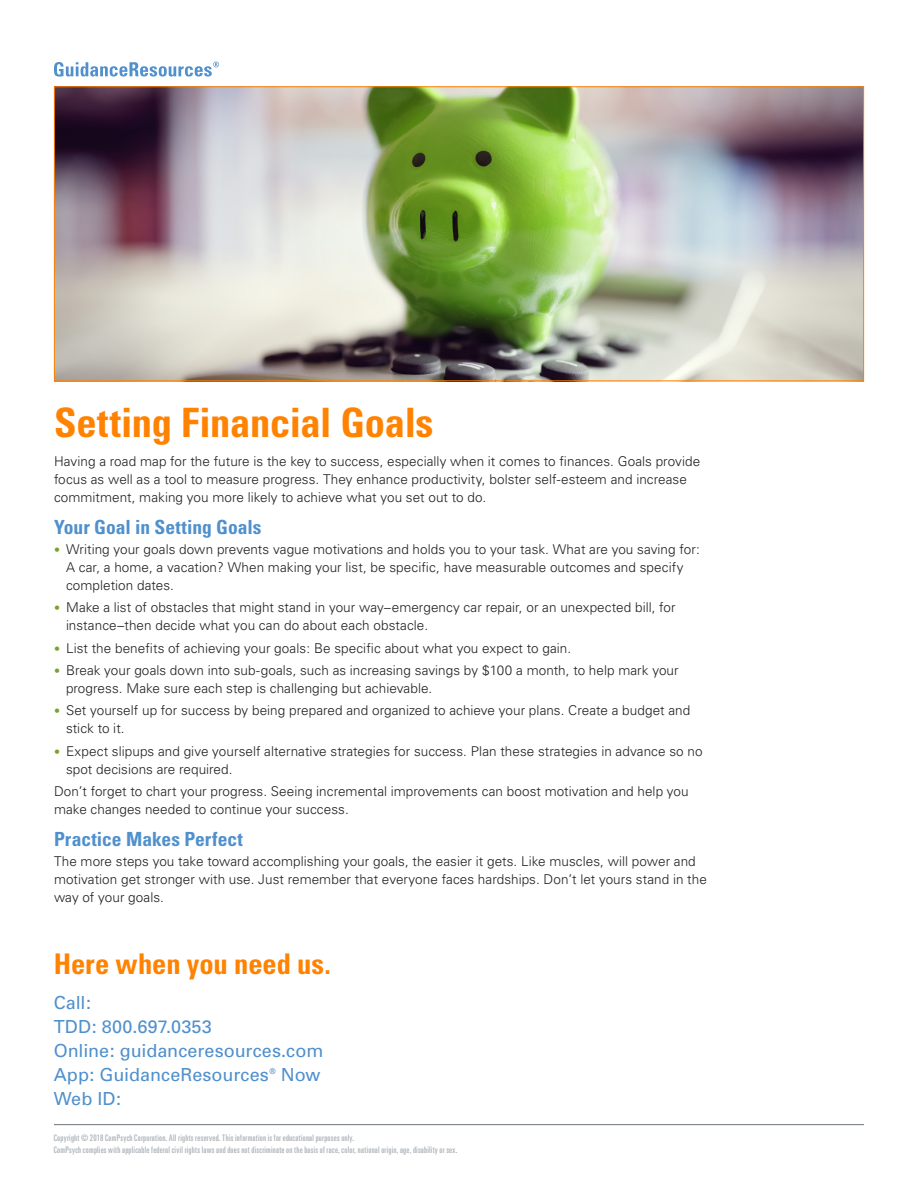
<style>
.page{position:relative;width:918px;height:1188px;background:#fff}
.page>*{position:absolute;margin:0;border:0;box-sizing:border-box;transform-origin:0 0}
.t1{font:700 condensed 40.5px "Univers";letter-spacing:-.005em;color:#ff8200}
.Call_to_action{font:700 condensed 28.5px "Univers";letter-spacing:-.005em;color:#ff8200}
.t2{font:700 condensed 19.5px "Univers";color:#5090cc}
.contact_info{font:18px "Univers";color:#5090cc}
.Body_Copy{font:300 13.5px/18px "Univers";letter-spacing:.005em;color:#231f20}
.Legal{font:ultra-condensed 9px "Univers";letter-spacing:.03em;color:#adb4ba}
.contact_info-2{font:7.8px "Univers";color:#5090cc}
.s1{font-size:12px;color:#78a22d}
</style>
<div class="page">
<img style="left:56px;top:88px;width:806px;height:291px">
<hr style="left:54px;top:1124px;width:810px;height:1px;background:#6a747b">
<svg style="left:54px;top:62px;width:165px;height:15px"></svg>
<p class="t1" style="left:54px;top:398px;width:381px">Setting Financial Goals</p>
<p class="Body_Copy" style="left:54px;top:452px;width:648px">Having a road map for the future is the key to success, especially when it comes to finances. Goals provide focus as well as a tool to measure progress. They enhance productivity, bolster self-esteem and increase commitment, making you more likely to achieve what you set out to do.</p>
<p class="t2" style="left:54px;top:515px;width:209px">Your Goal in Setting Goals</p>
<p class="Body_Copy" style="left:66px;top:540px;width:635px;text-indent:-12px"><span class="s1">•</span> Writing your goals down prevents vague motivations and holds you to your task. What are you saving for:<br>A car, a home, a vacation? When making your list, be specific, have measurable outcomes and specify completion dates.</p>
<p class="Body_Copy" style="left:66px;top:599px;width:611px;text-indent:-12px"><span class="s1">•</span> Make a list of obstacles that might stand in your way–emergency car repair, or an unexpected bill, for instance–then decide what you can do about each obstacle.</p>
<p class="Body_Copy" style="left:54px;top:639px;width:519px"><span class="s1">•</span> List the benefits of achieving your goals: Be specific about what you expect to gain.</p>
<p class="Body_Copy" style="left:66px;top:661px;width:614px;text-indent:-12px"><span class="s1">•</span> Break your goals down into sub-goals, such as increasing savings by $100 a month, to help mark your progress. Make sure each step is challenging but achievable.</p>
<p class="Body_Copy" style="left:66px;top:701px;width:626px;text-indent:-12px"><span class="s1">•</span> Set yourself up for success by being prepared and organized to achieve your plans. Create a budget and stick to it.</p>
<p class="Body_Copy" style="left:66px;top:742px;width:638px;text-indent:-12px"><span class="s1">•</span> Expect slipups and give yourself alternative strategies for success. Plan these strategies in advance so no spot decisions are required.</p>
<p class="Body_Copy" style="left:54px;top:782px;width:636px">Don’t forget to chart your progress. Seeing incremental improvements can boost motivation and help you make changes needed to continue your success.</p>
<p class="t2" style="left:54px;top:827px;width:190px">Practice Makes Perfect</p>
<p class="Body_Copy" style="left:54px;top:852px;width:654px">The more steps you take toward accomplishing your goals, the easier it gets. Like muscles, will power and motivation get stronger with use. Just remember that everyone faces hardships. Don’t let yours stand in the way of your goals.</p>
<p class="Call_to_action" style="left:54px;top:947px;width:279px">Here when you need us.</p>
<p class="contact_info" style="left:54px;top:992px;width:39px">Call:</p>
<p class="contact_info" style="left:54px;top:1016px;width:160px">TDD: 800.697.0353</p>
<p class="contact_info" style="left:54px;top:1040px;width:271px">Online: guidanceresources.com</p>
<p class="contact_info" style="left:54px;top:1064px;width:217px">App: GuidanceResources</p>
<p class="contact_info-2" style="left:269px;top:1066px;width:8px">®</p>
<p class="contact_info" style="left:281px;top:1064px;width:41px">Now</p>
<p class="contact_info" style="left:54px;top:1088px;width:69px">Web ID:</p>
<p class="Legal" style="left:54px;top:1133px;width:302px">Copyright © 2018 ComPsych Corporation. All rights reserved. This information is for educational purposes only.</p>
<p class="Legal" style="left:54px;top:1145px;width:405px">ComPsych complies with applicable federal civil rights laws and does not discriminate on the basis of race, color, national origin, age, disability or sex.</p>
</div>
